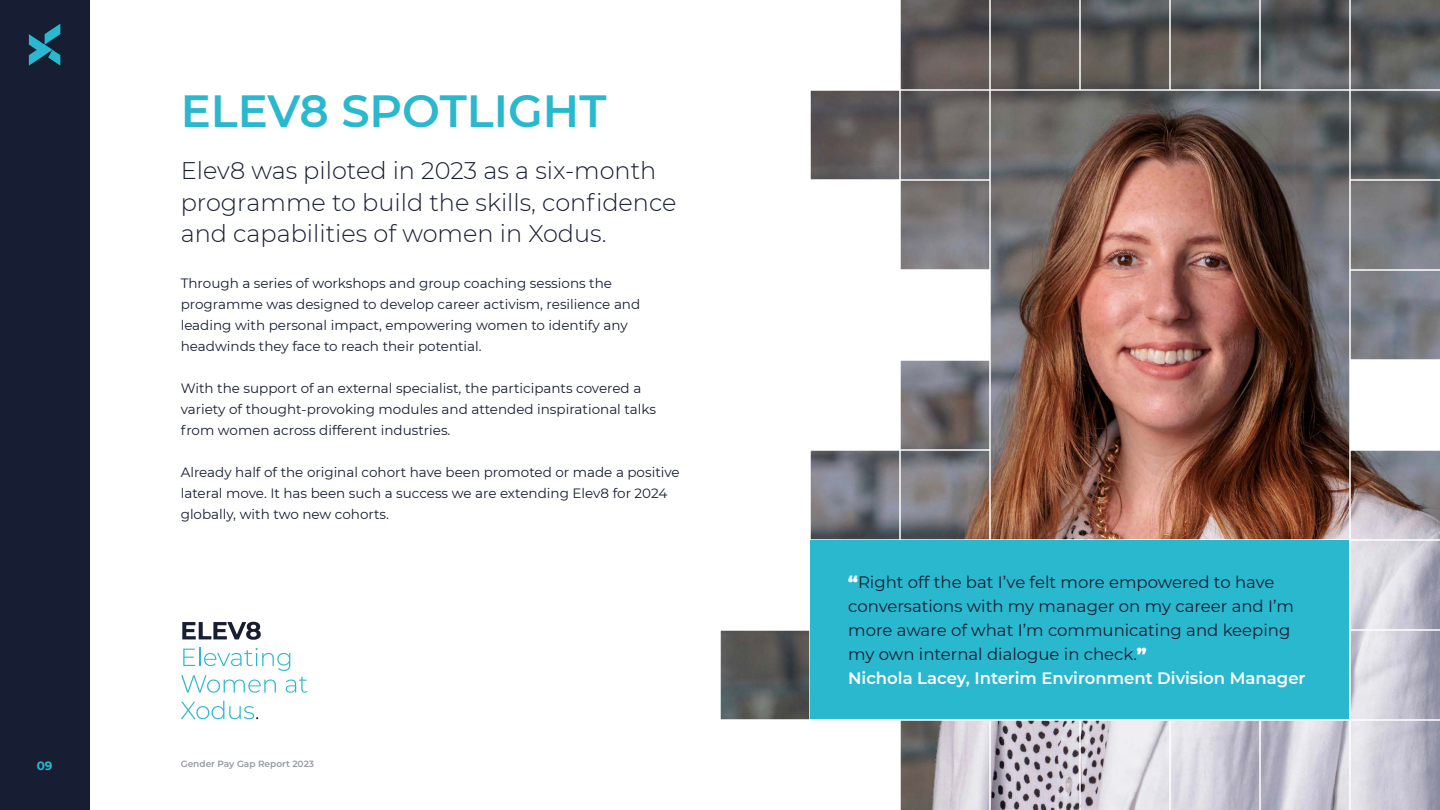
<style>
.page{position:relative;width:1440px;height:810px;background:#fff}
.page>*{position:absolute;margin:0;border:0;box-sizing:border-box;transform-origin:0 0}
.t1{font:600 45px "Montserrat";color:#29b8ce}
.t2{font:300 24px/31.5px "Montserrat";color:#171d32}
.t3{font:16.5px/24px "Montserrat";color:#171d32}
.t4{font:13.5px/21px "Montserrat";color:#171d32}
.t5{font:700 12px "Montserrat";color:#29b8ce}
.t6{font:600 9px "Montserrat";color:#95999e}
.s1{font-weight:900;color:#fff}
.s2{font-weight:600;color:#fff}
</style>
<div class="page">
<div style="left:0;top:0;width:89px;height:810px;background:#171d32"></div>
<svg style="left:29px;top:24px;width:31px;height:42px"></svg>
<svg style="left:182px;top:622px;width:79px;height:18px"></svg>
<svg style="left:181px;top:648px;width:127px;height:45px"></svg>
<svg style="left:181px;top:701px;width:77px;height:18px"></svg>
<img style="left:721px;top:0;width:719px;height:810px">
<p class="t5" style="left:37px;top:757px;width:17px">09</p>
<h1 class="t1" style="left:181px;top:79px;width:427px">ELEV8 SPOTLIGHT</h1>
<h2 class="t2" style="left:181px;top:154px;width:497px">Elev8 was piloted in 2023 as a six-month programme to build the skills, confidence and capabilities of women in Xodus.</h2>
<p class="t4" style="left:181px;top:272px;width:461px">Through a series of workshops and group coaching sessions the programme was designed to develop career activism, resilience and leading with personal impact, empowering women to identify any headwinds they face to reach their potential.</p>
<p class="t4" style="left:181px;top:377px;width:477px">With the support of an external specialist, the participants covered a variety of thought-provoking modules and attended inspirational talks from women across different industries.</p>
<p class="t4" style="left:181px;top:461px;width:500px">Already half of the original cohort have been promoted or made a positive lateral move. It has been such a success we are extending Elev8 for 2024 globally, with two new cohorts.</p>
<p class="t6" style="left:181px;top:758px;width:135px">Gender Pay Gap Report 2023</p>
<p class="t3" style="left:848px;top:570px;width:459px"><span class="s1">“</span>Right off the bat I’ve felt more empowered to have conversations with my manager on my career and I’m more aware of what I’m communicating and keeping my own internal dialogue in check.<span class="s1">”<br></span><span class="s2">Nichola Lacey, Interim Environment Division Manager</span></p>
</div>
